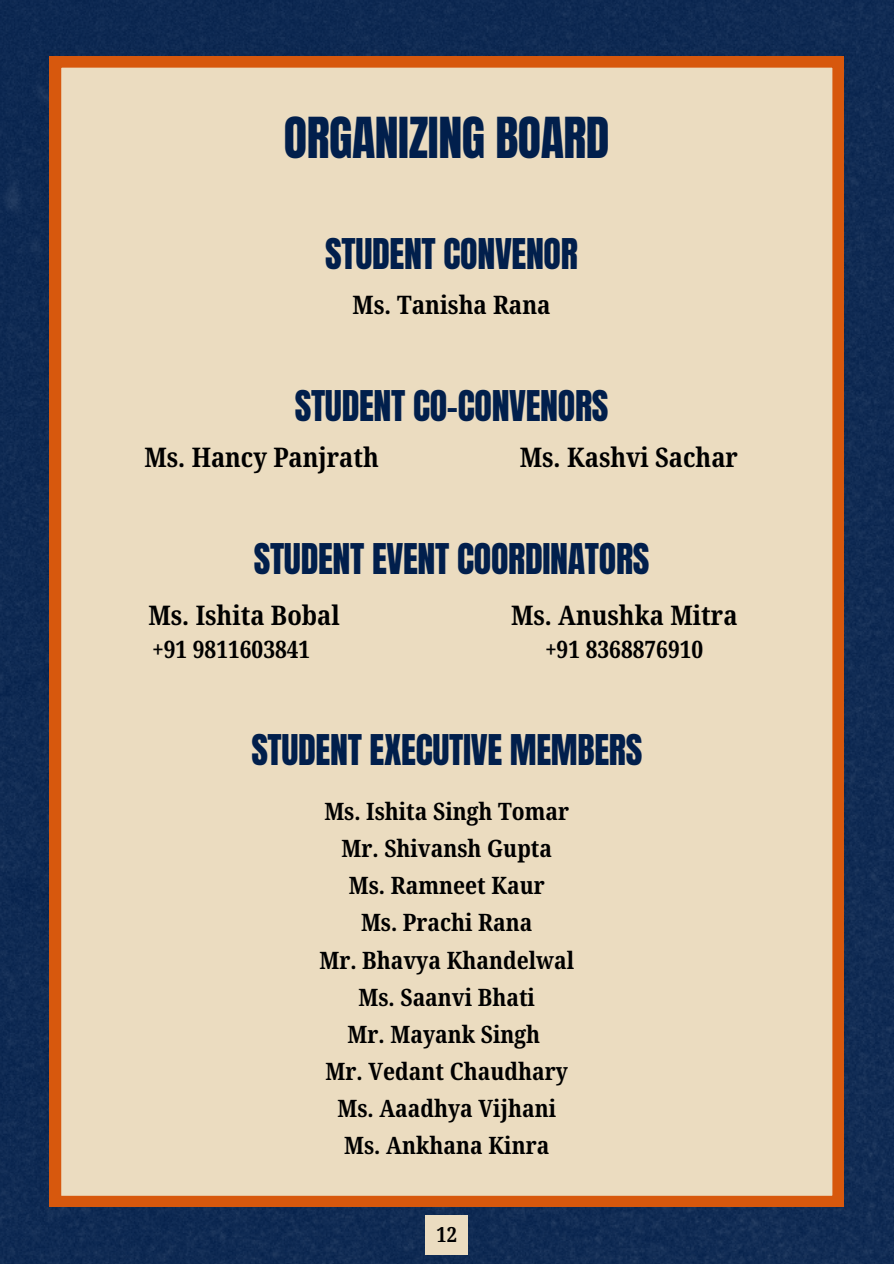
<style>
.page{position:relative;width:894px;height:1264px;background:#fff}
.page>*{position:absolute;margin:0;border:0;box-sizing:border-box;transform-origin:0 0}
.t1{font:48px "Anton";letter-spacing:-.01em;color:#011f4c}
.t2{font:36px "Anton";letter-spacing:-.01em;color:#011f4c}
.t3{font:700 27px "Noto Serif Ethiopic Condensed";color:#000}
.t4{font:700 25.5px "Noto Serif Ethiopic Condensed";color:#000}
.t5{font:700 24px/37.2px "Noto Serif Ethiopic Condensed";color:#000;text-align:center}
.t6{font:700 20.85px "Noto Serif Ethiopic Condensed";color:#000}
</style>
<div class="page">
<div style="left:0;top:0;width:893px;height:1263px;background:#102b53"></div>
<div style="left:50px;top:56px;width:793px;height:1150px;background:#ebdcc0"></div>
<div style="left:425px;top:1214px;width:43px;height:40px;background:#ebdcc0"></div>
<h1 class="t1" style="left:284px;top:104px;width:327px">ORGANIZING BOARD</h1>
<h2 class="t2" style="left:325px;top:228px;width:254px">STUDENT CONVENOR</h2>
<p class="t4" style="left:352px;top:286px;width:199px">Ms. Tanisha Rana</p>
<h2 class="t2" style="left:295px;top:379px;width:315px">STUDENT CO-CONVENORS</h2>
<p class="t3" style="left:144px;top:437px;width:236px">Ms. Hancy Panjrath</p>
<p class="t3" style="left:519px;top:437px;width:219px">Ms. Kashvi Sachar</p>
<h2 class="t2" style="left:254px;top:533px;width:397px">STUDENT EVENT COORDINATORS</h2>
<p class="t3" style="left:148px;top:596px;width:193px">Ms. Ishita Bobal</p>
<p class="t5" style="left:152px;top:630px;width:159px">+91 9811603841</p>
<p class="t3" style="left:511px;top:596px;width:228px">Ms. Anushka Mitra</p>
<p class="t5" style="left:545px;top:630px;width:159px">+91 8368876910</p>
<h2 class="t2" style="left:251px;top:724px;width:392px">STUDENT EXECUTIVE MEMBERS</h2>
<p class="t5" style="left:319px;top:792px;width:256px">Ms. Ishita Singh Tomar<br>Mr. Shivansh Gupta<br>Ms. Ramneet Kaur<br>Ms. Prachi Rana<br>Mr. Bhavya Khandelwal<br>Ms. Saanvi Bhati<br>Mr. Mayank Singh<br>Mr. Vedant Chaudhary<br>Ms. Aaadhya Vijhani<br>Ms. Ankhana Kinra</p>
<p class="t6" style="left:436px;top:1219px;width:22px">12</p>
</div>
